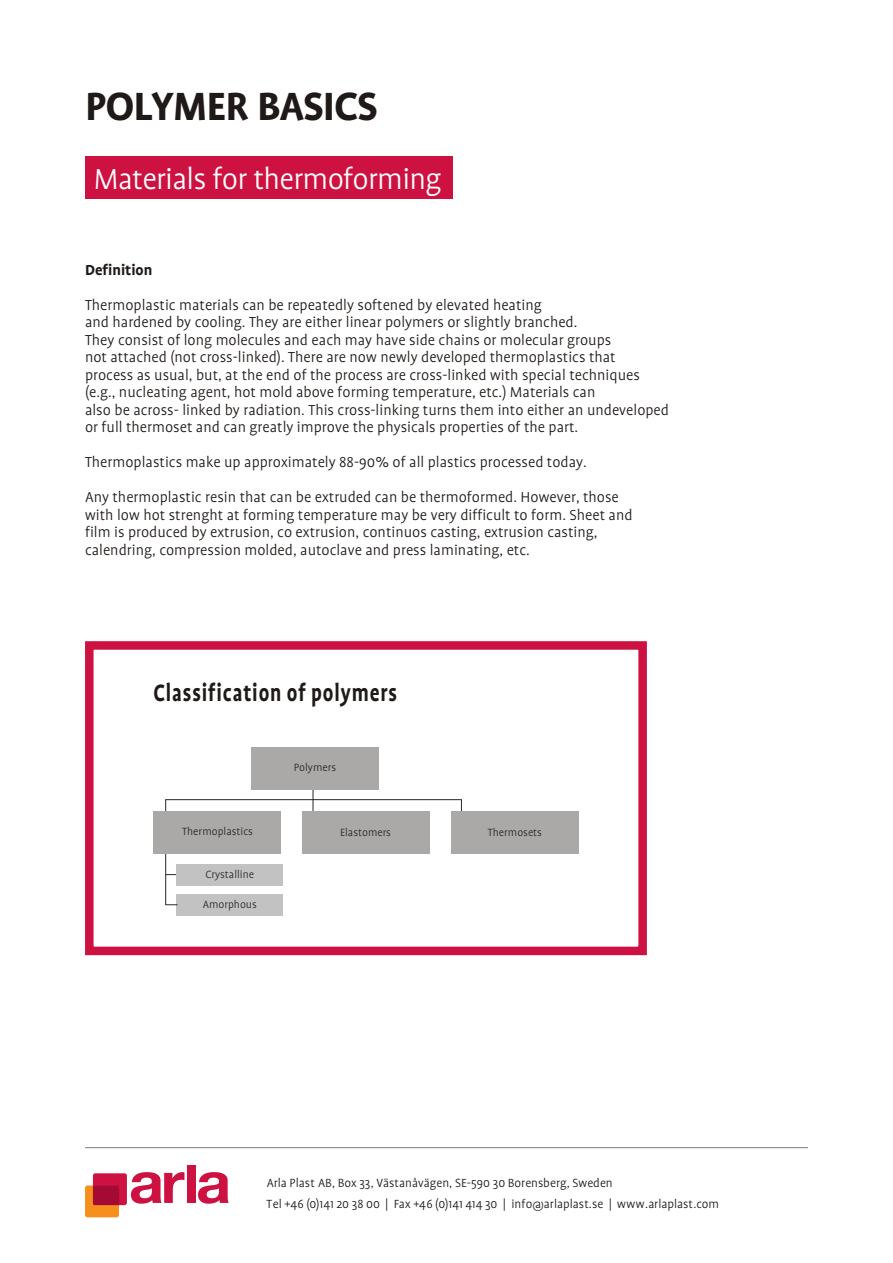
<style>
.page{position:relative;width:893px;height:1263px;background:#fff}
.page>*{position:absolute;margin:0;border:0;box-sizing:border-box;transform-origin:0 0}
.t1{font:45px "Profile Bold CE";letter-spacing:-.025em;color:#1f1a17}
.t2{font:33px "Profile Light CE";letter-spacing:-.025em;color:#fff}
.t3{font:27px "Profile Bold CE";letter-spacing:.04em;color:#1f1a17;scale:.8 1}
.t4{font:16.5px/17.5px "Profile Light CE";color:#1f1a17}
.t5{font:16.5px "Profile Bold CE";color:#1f1a17}
.t6{font:13.5px/20.7px "Profile Light CE";color:#1f1a17}
.t7{font:12px "Profile Light CE";color:#292626}
</style>
<div class="page">
<div style="left:85px;top:156px;width:368px;height:43px;background:#cd1141"></div>
<div style="left:85px;top:641px;width:562px;height:314px;border:9px solid #cd1141"></div>
<hr style="left:165px;top:800px;width:1px;height:105px;background:#292626">
<hr style="left:313px;top:783px;width:1px;height:35px;background:#292626">
<hr style="left:461px;top:800px;width:1px;height:44px;background:#292626">
<div style="left:176px;top:894px;width:107px;height:21px;background:#c2c2c2"></div>
<div style="left:251px;top:747px;width:128px;height:42px;background:#aba8a8"></div>
<div style="left:154px;top:811px;width:127px;height:42px;background:#aba8a8"></div>
<div style="left:302px;top:811px;width:128px;height:42px;background:#aba8a8"></div>
<div style="left:451px;top:811px;width:127px;height:42px;background:#aba8a8"></div>
<hr style="left:165px;top:799px;width:297px;height:1px;background:#292626">
<div style="left:176px;top:864px;width:107px;height:21px;background:#c2c2c2"></div>
<hr style="left:85px;top:1147px;width:723px;height:1px;background:#828282">
<div style="left:187px;top:1165px;width:8px;height:38px;background:#cd1141"></div>
<svg style="left:198px;top:1172px;width:31px;height:32px"></svg>
<svg style="left:85px;top:1172px;width:99px;height:45px"></svg>
<h1 class="t1" style="left:85px;top:85px;width:294px">POLYMER BASICS</h1>
<h2 class="t2" style="left:94px;top:163px;width:349px">Materials for thermoforming</h2>
<p class="t5" style="left:85px;top:262px;width:69px">Definition</p>
<p class="t4" style="left:85px;top:296px;width:585px">Thermoplastic materials can be repeatedly softened by elevated heating<br>and hardened by cooling. They are either linear polymers or slightly branched.<br>They consist of long molecules and each may have side chains or molecular groups<br>not attached (not cross-linked). There are now newly developed thermoplastics that<br>process as usual, but, at the end of the process are cross-linked with special techniques (e.g., nucleating agent, hot mold above forming temperature, etc.) Materials can<br>also be across- linked by radiation. This cross-linking turns them into either an undeveloped or full thermoset and can greatly improve the physicals properties of the part.</p>
<p class="t4" style="left:85px;top:445px;width:535px;line-height:35px">Thermoplastics make up approximately 88-90% of all plastics processed today.<br>Any thermoplastic resin that can be extruded can be thermoformed. However, those</p>
<p class="t4" style="left:85px;top:506px;width:549px">with low hot strenght at forming temperature may be very difficult to form. Sheet and film is produced by extrusion, co extrusion, continuos casting, extrusion casting, calendring, compression molded, autoclave and press laminating, etc.</p>
<h3 class="t3" style="left:154px;top:680px;width:306px">Classification of polymers</h3>
<p class="t7" style="left:294px;top:762px;width:44px">Polymers</p>
<p class="t7" style="left:182px;top:825px;width:72px">Thermoplastics</p>
<p class="t7" style="left:340px;top:827px;width:53px">Elastomers</p>
<p class="t7" style="left:488px;top:827px;width:56px">Thermosets</p>
<p class="t7" style="left:205px;top:868px;width:50px">Crystalline</p>
<p class="t7" style="left:203px;top:898px;width:56px">Amorphous</p>
<p class="t6" style="left:266px;top:1173px;width:454px">Arla Plast AB, Box 33, Västanavägen, SE-590 30 Borensberg, Sweden<br>Tel +46 (0)141 20 38 00 | Fax +46 (0)141 414 30 | info@arlaplast.se | www.arlaplast.com</p>
</div>
